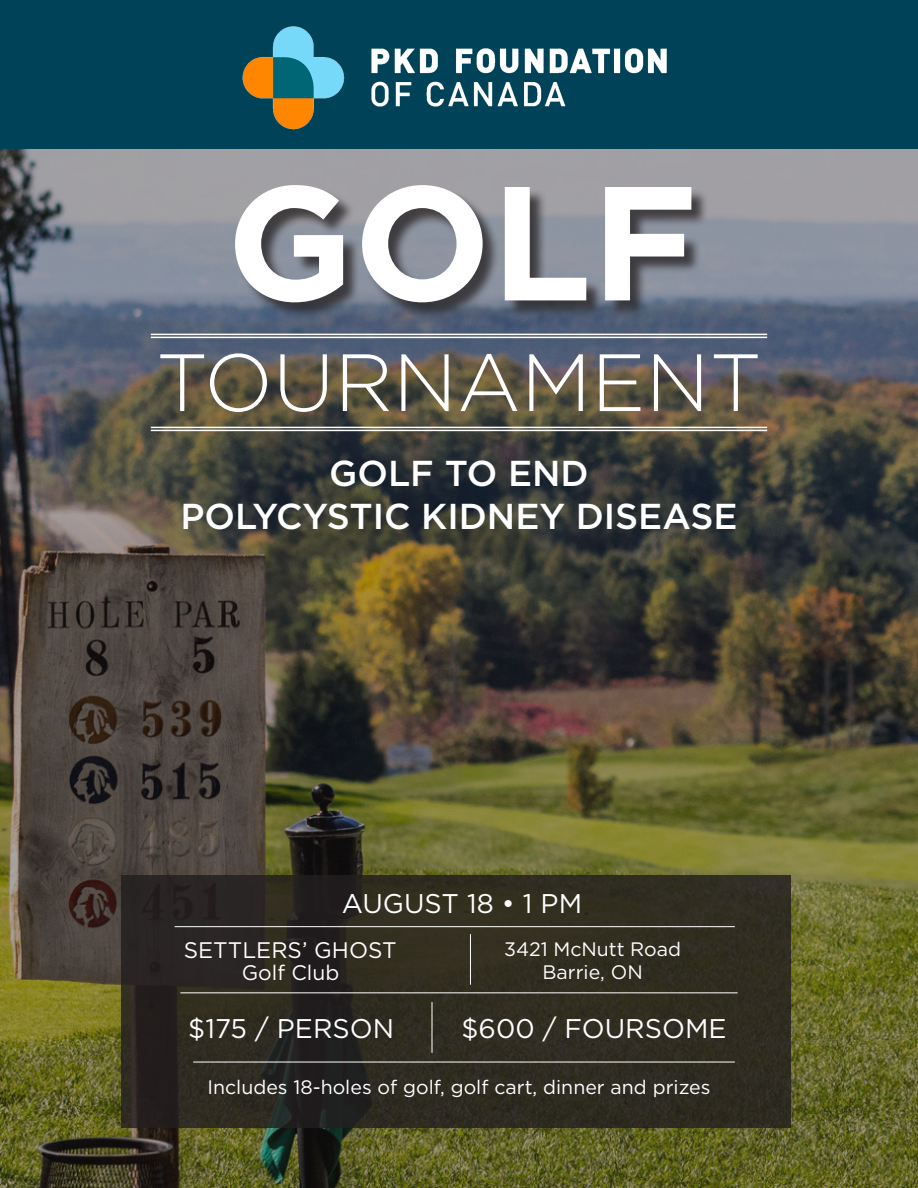
<style>
.page{position:relative;width:918px;height:1188px;background:#fff}
.page>*{position:absolute;margin:0;border:0;box-sizing:border-box;transform-origin:0 0}
.t1{font:700 162px "Gotham";color:#fff}
.t2{font:300 81px "Gotham";color:#fff}
.t3{font:500 36px "Gotham";color:#fff}
.t4{font:27px "Gotham";color:#fff}
.t5{font:22.5px "Gotham";color:#fff}
.t6{font:21px "Gotham";color:#fff}
.t7{font:19.5px "Gotham";color:#fff}
</style>
<div class="page">
<img style="left:0;top:148px;width:918px;height:1040px">
<svg style="left:122px;top:875px;width:669px;height:253px;background:#2d2a21"></svg>
<div style="left:0;top:0;width:918px;height:148px;background:#004358"></div>
<img style="left:242px;top:26px;width:425px;height:104px">
<div style="left:237px;top:186px;width:472px;height:134px;background:#231f20;opacity:.75"></div>
<hr style="left:151px;top:334px;width:616px;height:1px;background:#fff">
<hr style="left:151px;top:337px;width:616px;height:1px;background:#fff">
<hr style="left:151px;top:427px;width:616px;height:1px;background:#fff">
<hr style="left:151px;top:430px;width:616px;height:1px;background:#fff">
<hr style="left:175px;top:926px;width:560px;height:1px;background:#fff">
<hr style="left:180px;top:992px;width:558px;height:1px;background:#fff">
<hr style="left:432px;top:1002px;width:1px;height:51px;background:#fff">
<hr style="left:193px;top:1062px;width:542px;height:1px;background:#fff">
<hr style="left:470px;top:934px;width:1px;height:51px;background:#fff">
<p class="t1" style="left:226px;top:149px;width:473px">GOLF</p>
<p class="t2" style="left:156px;top:331px;width:608px">TOURNAMENT</p>
<p class="t3" style="left:329px;top:450px;width:261px">GOLF TO END</p>
<p class="t3" style="left:180px;top:493px;width:559px">POLYCYSTIC KIDNEY DISEASE</p>
<p class="t4" style="left:342px;top:886px;width:242px">AUGUST 18 • 1 PM</p>
<p class="t7" style="left:504px;top:936px;width:178px">3421 McNutt Road</p>
<p class="t5" style="left:184px;top:936px;width:214px">SETTLERS’ GHOST</p>
<p class="t6" style="left:242px;top:959px;width:99px">Golf Club</p>
<p class="t7" style="left:542px;top:960px;width:102px">Barrie, ON</p>
<p class="t4" style="left:188px;top:1011px;width:207px">$175 / PERSON</p>
<p class="t4" style="left:461px;top:1011px;width:267px">$600 / FOURSOME</p>
<p class="t7" style="left:207px;top:1075px;width:505px">Includes 18-holes of golf, golf cart, dinner and prizes</p>
</div>
